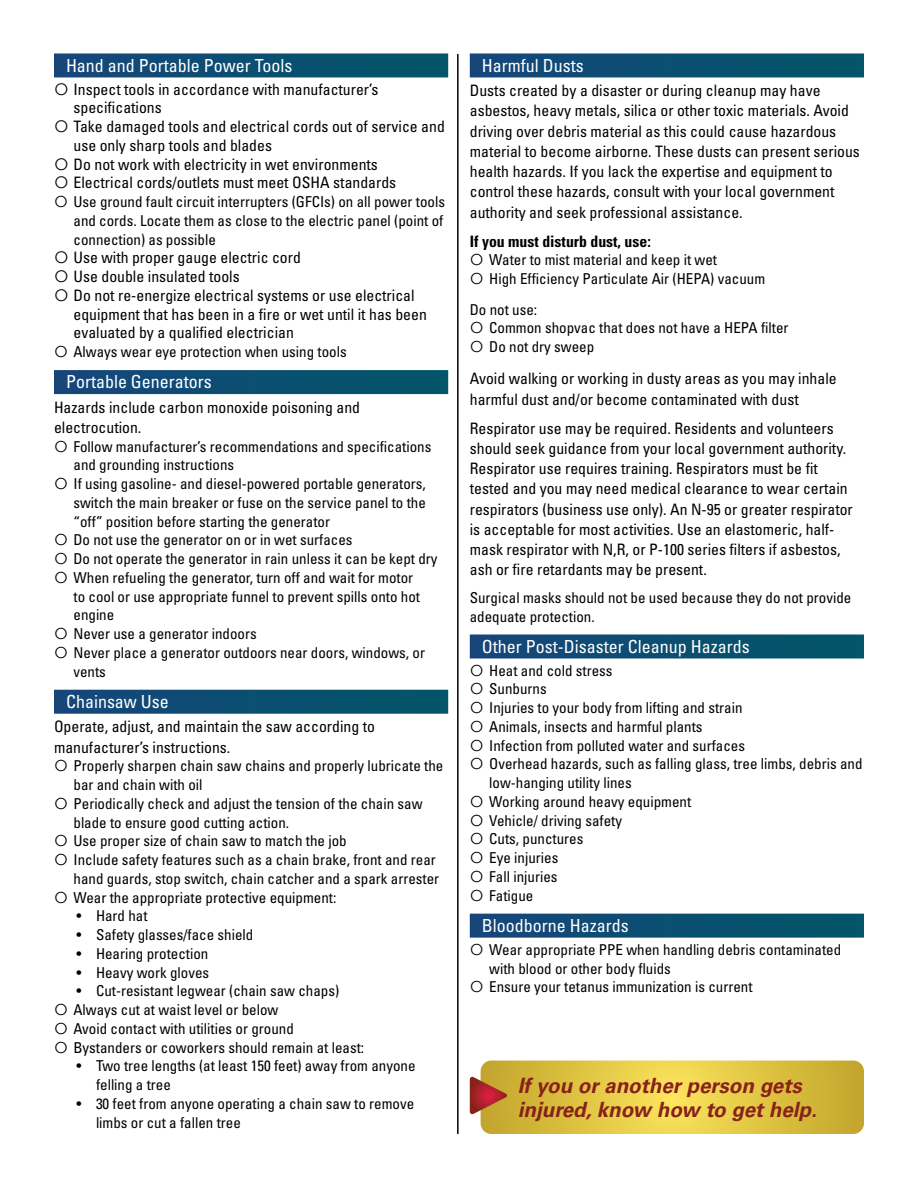
<style>
.page{position:relative;width:918px;height:1188px;background:#fff}
.page>*{position:absolute;margin:0;border:0;box-sizing:border-box;transform-origin:0 0}
.t1{font:italic 700 21px/24px "Univers LT Std";color:#89211b}
.t2{font:condensed 18px "Univers LT Std";color:#fff}
.Body__no_space_after{font:condensed 15.75px/20.2px "Univers LT Std";color:#000}
.t3{font:700 condensed 15.75px "Univers LT Std";color:#000}
.t4{font:condensed 15px/18.8px "Univers LT Std";color:#000}
</style>
<div class="page">
<div style="left:54px;top:53px;width:394px;height:24px;background:#0b4f71"></div>
<div style="left:54px;top:370px;width:394px;height:24px;background:#0b4f71"></div>
<div style="left:54px;top:690px;width:394px;height:24px;background:#0b4f71"></div>
<div style="left:470px;top:53px;width:394px;height:24px;background:#0b4f71"></div>
<div style="left:470px;top:635px;width:394px;height:24px;background:#0b4f71"></div>
<div style="left:470px;top:914px;width:394px;height:24px;background:#0b4f71"></div>
<svg style="left:470px;top:1061px;width:394px;height:73px;background:#ddbf45"></svg>
<hr style="left:457px;top:54px;width:2px;height:1080px;background:#000">
<h3 class="t2" style="left:66px;top:54px;width:228px">Hand and Portable Power Tools</h3>
<p class="Body__no_space_after" style="left:73px;top:79px;width:307px;line-height:18.8px">Inspect tools in accordance with manufacturer’s specifications</p>
<p class="Body__no_space_after" style="left:73px;top:117px;width:373px;line-height:18.8px">Take damaged tools and electrical cords out of service and use only sharp tools and blades</p>
<p class="Body__no_space_after" style="left:73px;top:154px;width:306px">Do not work with electricity in wet environments</p>
<p class="Body__no_space_after" style="left:73px;top:172px;width:324px">Electrical cords/outlets must meet OSHA standards</p>
<p class="t4" style="left:74px;top:192px;width:373px;text-align:justify">Use ground fault circuit interrupters (GFCIs) on all power tools and cords. Locate them as close to the electric panel (point of connection) as possible</p>
<p class="Body__no_space_after" style="left:73px;top:247px;width:229px">Use with proper gauge electric cord</p>
<p class="Body__no_space_after" style="left:73px;top:266px;width:168px">Use double insulated tools</p>
<p class="Body__no_space_after" style="left:73px;top:286px;width:355px;line-height:18.8px">Do not re-energize electrical systems or use electrical equipment that has been in a fire or wet until it has been evaluated by a qualified electrician</p>
<p class="t4" style="left:74px;top:342px;width:275px">Always wear eye protection when using tools</p>
<h3 class="t2" style="left:66px;top:370px;width:147px">Portable Generators</h3>
<p class="Body__no_space_after" style="left:54px;top:397px;width:308px">Hazards include carbon monoxide poisoning and electrocution.</p>
<p class="t4" style="left:74px;top:437px;width:359px">Follow manufacturer’s recommendations and specifications and grounding instructions</p>
<p class="t4" style="left:74px;top:474px;width:354px;text-align:justify">If using gasoline- and diesel-powered portable generators, switch the main breaker or fuse on the service panel to the “off” position before starting the generator</p>
<p class="t4" style="left:74px;top:531px;width:281px">Do not use the generator on or in wet surfaces</p>
<p class="t4" style="left:74px;top:549px;width:366px">Do not operate the generator in rain unless it can be kept dry</p>
<p class="t4" style="left:74px;top:568px;width:348px">When refueling the generator, turn off and wait for motor to cool or use appropriate funnel to prevent spills onto hot engine</p>
<p class="t4" style="left:74px;top:624px;width:185px">Never use a generator indoors</p>
<p class="t4" style="left:74px;top:643px;width:353px">Never place a generator outdoors near doors, windows, or vents</p>
<h3 class="t2" style="left:66px;top:690px;width:104px">Chainsaw Use</h3>
<p class="Body__no_space_after" style="left:54px;top:716px;width:323px">Operate, adjust, and maintain the saw according to manufacturer’s instructions.</p>
<p class="t4" style="left:74px;top:756px;width:371px">Properly sharpen chain saw chains and properly lubricate the bar and chain with oil</p>
<p class="t4" style="left:74px;top:794px;width:351px">Periodically check and adjust the tension of the chain saw blade to ensure good cutting action.</p>
<p class="t4" style="left:74px;top:831px;width:275px">Use proper size of chain saw to match the job</p>
<p class="t4" style="left:74px;top:850px;width:367px">Include safety features such as a chain brake, front and rear hand guards, stop switch, chain catcher and a spark arrester</p>
<p class="t4" style="left:74px;top:888px;width:264px">Wear the appropriate protective equipment:</p>
<p class="t4" style="left:76px;top:906px;width:73px">• Hard hat</p>
<p class="t4" style="left:76px;top:925px;width:178px">• Safety glasses/face shield</p>
<p class="t4" style="left:76px;top:944px;width:133px">• Hearing protection</p>
<p class="t4" style="left:76px;top:963px;width:134px">• Heavy work gloves</p>
<p class="t4" style="left:76px;top:981px;width:264px">• Cut-resistant legwear (chain saw chaps)</p>
<p class="t4" style="left:74px;top:1000px;width:206px">Always cut at waist level or below</p>
<p class="t4" style="left:74px;top:1019px;width:222px">Avoid contact with utilities or ground</p>
<p class="t4" style="left:74px;top:1038px;width:292px">Bystanders or coworkers should remain at least:</p>
<p class="t4" style="left:96px;top:1056px;width:321px;text-indent:-20px">• Two tree lengths (at least 150 feet) away from anyone felling a tree</p>
<p class="t4" style="left:96px;top:1094px;width:320px;text-indent:-20px">• 30 feet from anyone operating a chain saw to remove limbs or cut a fallen tree</p>
<h3 class="t2" style="left:482px;top:54px;width:103px">Harmful Dusts</h3>
<h3 class="Body__no_space_after" style="left:470px;top:80px;width:352px">Dusts created by a disaster or during cleanup may have</h3>
<h3 class="Body__no_space_after" style="left:470px;top:100px;width:381px">asbestos, heavy metals, silica or other toxic materials. Avoid</h3>
<h3 class="Body__no_space_after" style="left:470px;top:121px;width:392px">driving over debris material as this could cause hazardous material to become airborne. These dusts can present serious health hazards. If you lack the expertise and equipment to control these hazards, consult with your local government authority and seek professional assistance.</h3>
<p class="t3" style="left:470px;top:231px;width:183px">If you must disturb dust, use:</p>
<p class="t4" style="left:489px;top:250px;width:277px">Water to mist material and keep it wet<br>High Efficiency Particulate Air (HEPA) vacuum</p>
<p class="t4" style="left:489px;top:300px;width:301px;text-indent:-20px">Do not use:<br>Common shopvac that does not have a HEPA filter<br>Do not dry sweep</p>
<p class="Body__no_space_after" style="left:470px;top:369px;width:368px">Avoid walking or working in dusty areas as you may inhale harmful dust and/or become contaminated with dust</p>
<p class="Body__no_space_after" style="left:470px;top:418px;width:385px">Respirator use may be required. Residents and volunteers should seek guidance from your local government authority.<br>Respirator use requires training. Respirators must be fit tested and you may need medical clearance to wear certain respirators (business use only). An N-95 or greater respirator is acceptable for most activities. Use an elastomeric, half&shy;mask respirator with N,R, or P-100 series filters if asbestos, ash or fire retardants may be present.</p>
<p class="t4" style="left:470px;top:588px;width:383px">Surgical masks should not be used because they do not provide adequate protection.</p>
<p class="t2" style="left:482px;top:635px;width:269px">Other Post-Disaster Cleanup Hazards</p>
<p class="t4" style="left:489px;top:661px;width:375px">Heat and cold stress<br>Sunburns<br>Injuries to your body from lifting and strain<br>Animals, insects and harmful plants<br>Infection from polluted water and surfaces<br>Overhead hazards, such as falling glass, tree limbs, debris and low-hanging utility lines<br>Working around heavy equipment<br>Vehicle/ driving safety<br>Cuts, punctures<br>Eye injuries<br>Fall injuries<br>Fatigue</p>
<p class="t2" style="left:482px;top:914px;width:148px">Bloodborne Hazards</p>
<p class="t4" style="left:489px;top:940px;width:354px">Wear appropriate PPE when handling debris contaminated with blood or other body fluids<br>Ensure your tetanus immunization is current</p>
<h1 class="t1" style="left:518px;top:1074px;width:301px">If you or another person gets injured, know how to get help.</h1>
</div>
